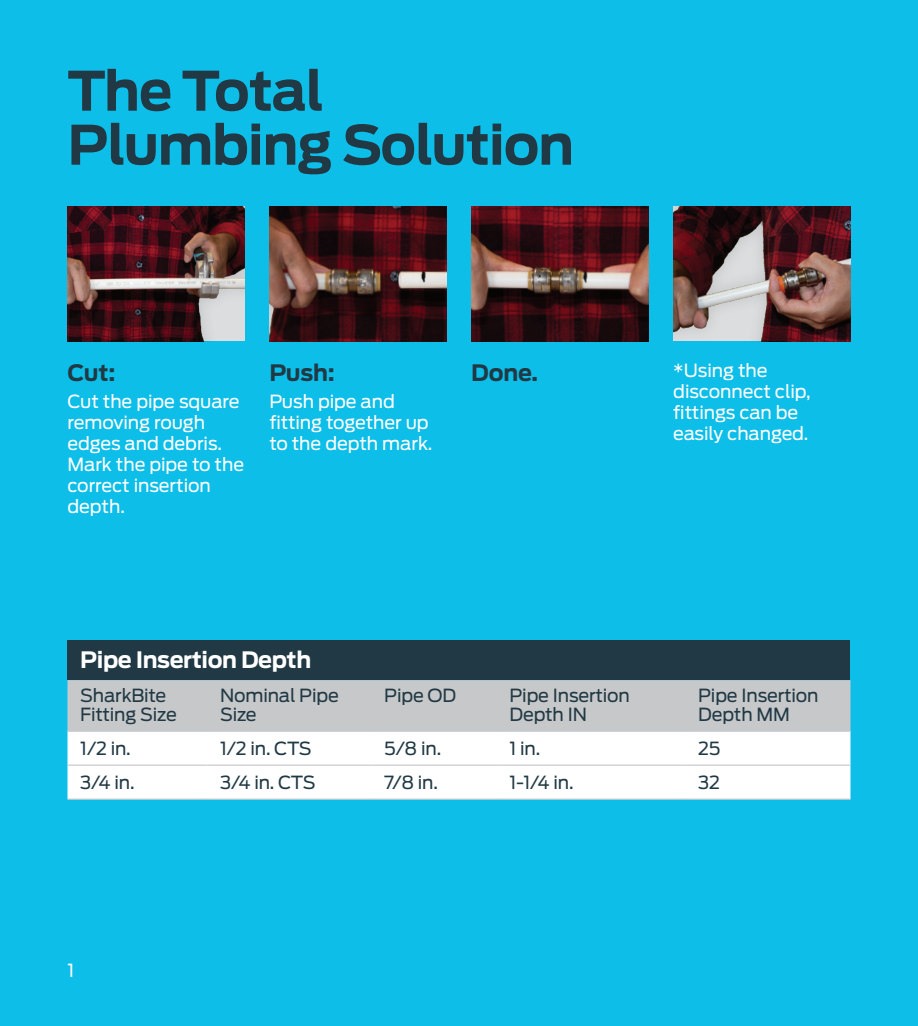
<style>
.page{position:relative;width:918px;height:1026px;background:#0dbee9}
.page>*{position:absolute;margin:0;border:0;box-sizing:border-box;transform-origin:0 0}
.t1{font:700 54px/54px "Antenna";letter-spacing:-.02em;color:#213944}
.t2{font:700 22.5px "Antenna";letter-spacing:-.02em;color:#fff}
.t3{font:700 22.5px "Antenna";letter-spacing:-.01em;color:#213944}
.t4{font:18px/21px "Antenna";letter-spacing:-.005em;color:#fff}
.t5{font:18px/19.5px "Antenna";letter-spacing:-.01em;color:#213944}
</style>
<div class="page">
<img style="left:67px;top:206px;width:177px;height:135px">
<img style="left:269px;top:206px;width:177px;height:135px">
<img style="left:471px;top:206px;width:177px;height:135px">
<img style="left:673px;top:206px;width:177px;height:135px">
<div style="left:68px;top:640px;width:782px;height:40px;background:#213944"></div>
<div style="left:68px;top:680px;width:782px;height:51px;background:#c7c8ca"></div>
<div style="left:68px;top:732px;width:782px;height:67px;background:#fff"></div>
<hr style="left:68px;top:731px;width:139px;height:1px;background:#c7c8ca">
<hr style="left:207px;top:731px;width:165px;height:1px;background:#c7c8ca">
<hr style="left:372px;top:731px;width:125px;height:1px;background:#c7c8ca">
<hr style="left:497px;top:731px;width:188px;height:1px;background:#c7c8ca">
<hr style="left:685px;top:731px;width:165px;height:1px;background:#c7c8ca">
<hr style="left:68px;top:765px;width:139px;height:1px;background:#c7c8ca">
<hr style="left:207px;top:765px;width:165px;height:1px;background:#c7c8ca">
<hr style="left:372px;top:765px;width:125px;height:1px;background:#c7c8ca">
<hr style="left:497px;top:765px;width:188px;height:1px;background:#c7c8ca">
<hr style="left:685px;top:765px;width:165px;height:1px;background:#c7c8ca">
<hr style="left:68px;top:799px;width:139px;height:1px;background:#c7c8ca">
<hr style="left:207px;top:799px;width:165px;height:1px;background:#c7c8ca">
<hr style="left:372px;top:799px;width:125px;height:1px;background:#c7c8ca">
<hr style="left:497px;top:799px;width:188px;height:1px;background:#c7c8ca">
<hr style="left:685px;top:799px;width:165px;height:1px;background:#c7c8ca">
<h1 class="t1" style="left:68px;top:64px;width:508px">The Total<br>Plumbing Solution</h1>
<p class="t3" style="left:68px;top:357px;width:49px">Cut:</p>
<p class="t4" style="left:68px;top:391px;width:178px">Cut the pipe square removing rough edges and debris.<br>Mark the pipe to the correct insertion depth.</p>
<p class="t3" style="left:269px;top:357px;width:67px">Push:</p>
<p class="t4" style="left:269px;top:391px;width:165px">Push pipe and fitting together up to the depth mark.</p>
<p class="t3" style="left:471px;top:357px;width:68px">Done.</p>
<p class="t4" style="left:673px;top:360px;width:139px">*Using the disconnect clip, fittings can be easily changed.</p>
<p class="t2" style="left:80px;top:645px;width:233px">Pipe Insertion Depth</p>
<p class="t5" style="left:80px;top:685px;width:98px">SharkBite<br>Fitting Size</p>
<p class="t5" style="left:220px;top:685px;width:120px">Nominal Pipe<br>Size</p>
<p class="t5" style="left:384px;top:685px;width:73px">Pipe OD</p>
<p class="t5" style="left:510px;top:685px;width:122px">Pipe Insertion<br>Depth IN</p>
<p class="t5" style="left:698px;top:685px;width:122px">Pipe Insertion<br>Depth MM</p>
<p class="t5" style="left:80px;top:739px;width:52px">1/2 in.</p>
<p class="t5" style="left:220px;top:739px;width:93px">1/2 in. CTS</p>
<p class="t5" style="left:384px;top:739px;width:58px">5/8 in.</p>
<p class="t5" style="left:510px;top:739px;width:32px">1 in.</p>
<p class="t5" style="left:698px;top:739px;width:24px">25</p>
<p class="t5" style="left:80px;top:773px;width:56px">3/4 in.</p>
<p class="t5" style="left:220px;top:773px;width:97px">3/4 in. CTS</p>
<p class="t5" style="left:384px;top:773px;width:55px">7/8 in.</p>
<p class="t5" style="left:510px;top:773px;width:66px">1-1/4 in.</p>
<p class="t5" style="left:698px;top:773px;width:23px">32</p>
<p class="t4" style="left:68px;top:960px;width:8px">1</p>
</div>
